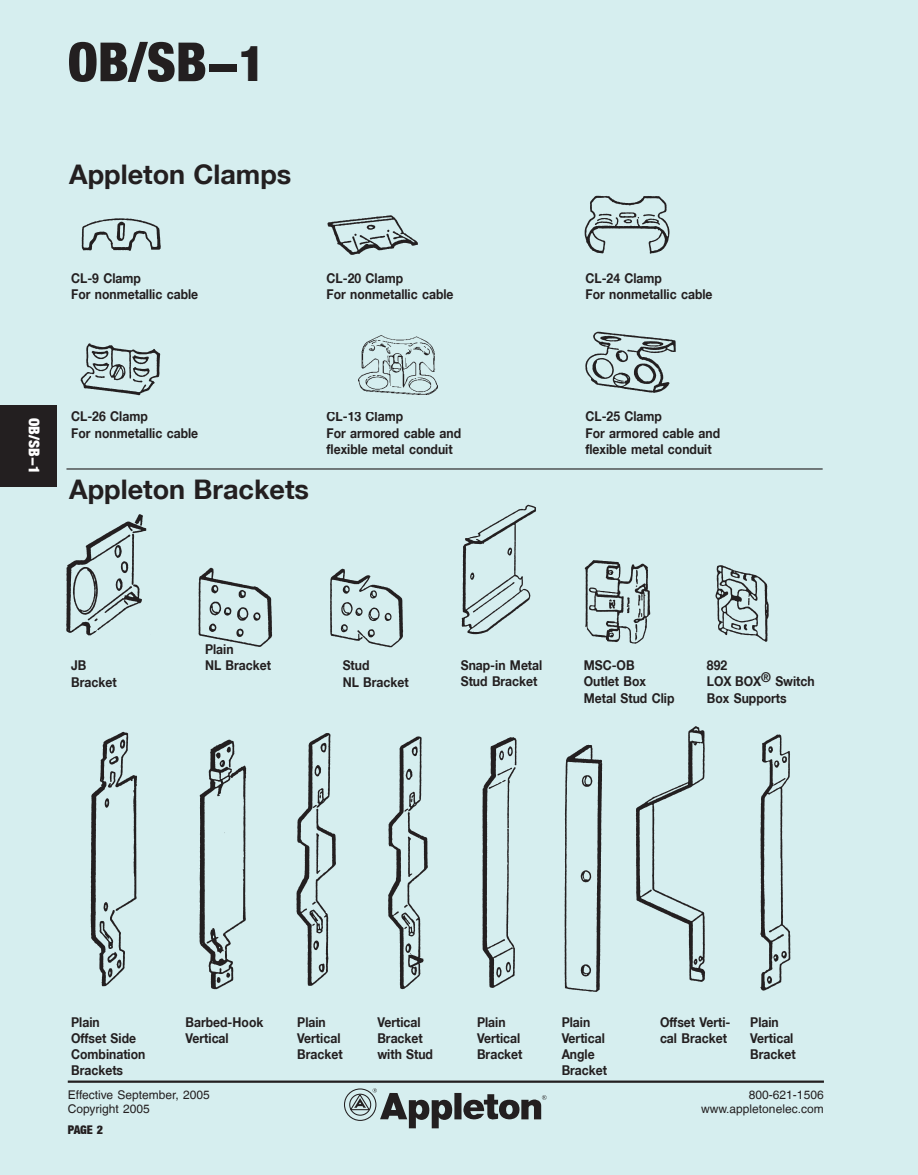
<style>
.page{position:relative;width:918px;height:1175px;background:#d6eeef}
.page>*{position:absolute;margin:0;border:0;box-sizing:border-box;transform-origin:0 0}
.t1{font:900 condensed 54px "Helvetica Neue LT";color:#231f20}
.t2{font:700 27px "Helvetica Neue LT";color:#231f20}
.t3{font:900 condensed 15px "Helvetica Neue LT";color:#fff}
.t4{font:700 13.5px/16.2px "Helvetica Neue LT";color:#231f20;scale:.9 1}
.t5{font:12px/13.5px "Helvetica";color:#231f20}
.t6{font:900 condensed 12px "Helvetica Neue LT";color:#231f20}
.s1{font-size:49.5px}
</style>
<div class="page">
<div style="left:454px;top:1092px;width:7px;height:27px;background:#231f20"></div>
<svg style="left:463px;top:1094px;width:84px;height:26px"></svg>
<svg style="left:344px;top:1088px;width:109px;height:40px"></svg>
<div style="left:0;top:405px;width:57px;height:81px;background:#231f20"></div>
<hr style="left:68px;top:1080px;width:756px;height:2px;background:#231f20">
<img style="left:81px;top:218px;width:80px;height:33px">
<img style="left:327px;top:215px;width:91px;height:40px">
<img style="left:584px;top:195px;width:86px;height:59px">
<img style="left:80px;top:343px;width:81px;height:53px">
<img style="left:358px;top:335px;width:79px;height:60px">
<img style="left:585px;top:331px;width:91px;height:62px">
<img style="left:66px;top:514px;width:81px;height:122px">
<img style="left:198px;top:567px;width:75px;height:80px">
<img style="left:330px;top:568px;width:74px;height:80px">
<img style="left:461px;top:504px;width:75px;height:131px">
<img style="left:584px;top:560px;width:67px;height:84px">
<img style="left:715px;top:565px;width:54px;height:77px">
<img style="left:90px;top:731px;width:47px;height:256px">
<img style="left:199px;top:739px;width:48px;height:251px">
<img style="left:296px;top:733px;width:40px;height:253px">
<img style="left:388px;top:736px;width:40px;height:254px">
<img style="left:482px;top:737px;width:35px;height:251px">
<img style="left:564px;top:744px;width:39px;height:248px">
<img style="left:760px;top:734px;width:31px;height:257px">
<img style="left:635px;top:726px;width:70px;height:256px">
<hr style="left:66px;top:468px;width:756px;height:1px;background:#231f20">
<h1 class="t1" style="left:68px;top:29px;width:199px">OB/SB-<span class="s1">1</span></h1>
<h2 class="t2" style="left:69px;top:158px;width:224px">Appleton Clamps</h2>
<p class="t4" style="left:71px;top:269px;width:143px">CL-9 Clamp<br>For nonmetallic cable</p>
<p class="t4" style="left:326px;top:269px;width:143px">CL-20 Clamp<br>For nonmetallic cable</p>
<p class="t4" style="left:585px;top:269px;width:143px">CL-24 Clamp<br>For nonmetallic cable</p>
<p class="t3" style="left:44px;top:418px;width:57px;rotate:90deg">OB/SB-1</p>
<p class="t4" style="left:71px;top:408px;width:143px">CL-26 Clamp<br>For nonmetallic cable</p>
<p class="t4" style="left:326px;top:408px;width:151px">CL-13 Clamp<br>For armored cable and flexible metal conduit</p>
<p class="t4" style="left:585px;top:408px;width:151px">CL-25 Clamp<br>For armored cable and flexible metal conduit</p>
<h2 class="t2" style="left:69px;top:472px;width:241px">Appleton Brackets</h2>
<p class="t4" style="left:71px;top:657px;width:52px">JB<br>Bracket</p>
<p class="t4" style="left:205px;top:640px;width:75px">Plain<br>NL Bracket</p>
<p class="t4" style="left:343px;top:657px;width:75px">Stud<br>NL Bracket</p>
<p class="t4" style="left:461px;top:657px;width:92px">Snap-in Metal<br>Stud Bracket</p>
<p class="t4" style="left:584px;top:657px;width:102px">MSC-OB<br>Outlet Box<br>Metal Stud Clip</p>
<p class="t4" style="left:707px;top:657px;width:121px">892<br>LOX BOX® Switch<br>Box Supports</p>
<p class="t4" style="left:71px;top:1013px;width:84px">Plain<br>Offset Side<br>Combination<br>Brackets</p>
<p class="t4" style="left:186px;top:1013px;width:88px">Barbed-Hook<br>Vertical</p>
<p class="t4" style="left:297px;top:1013px;width:52px">Plain<br>Vertical<br>Bracket</p>
<p class="t4" style="left:377px;top:1013px;width:63px">Vertical<br>Bracket with Stud</p>
<p class="t4" style="left:477px;top:1013px;width:52px">Plain<br>Vertical<br>Bracket</p>
<p class="t4" style="left:562px;top:1013px;width:52px">Plain<br>Vertical<br>Angle<br>Bracket</p>
<p class="t4" style="left:660px;top:1013px;width:80px">Offset Verti&shy;cal Bracket</p>
<p class="t4" style="left:750px;top:1013px;width:52px">Plain<br>Vertical<br>Bracket</p>
<p class="t5" style="left:68px;top:1088px;width:144px">Effective September, 2005<br>Copyright 2005</p>
<p class="t6" style="left:68px;top:1122px;width:37px">PAGE 2</p>
<p class="t5" style="left:701px;top:1088px;width:124px;text-align:right">800-621-1506 www.appletonelec.com</p>
</div>
